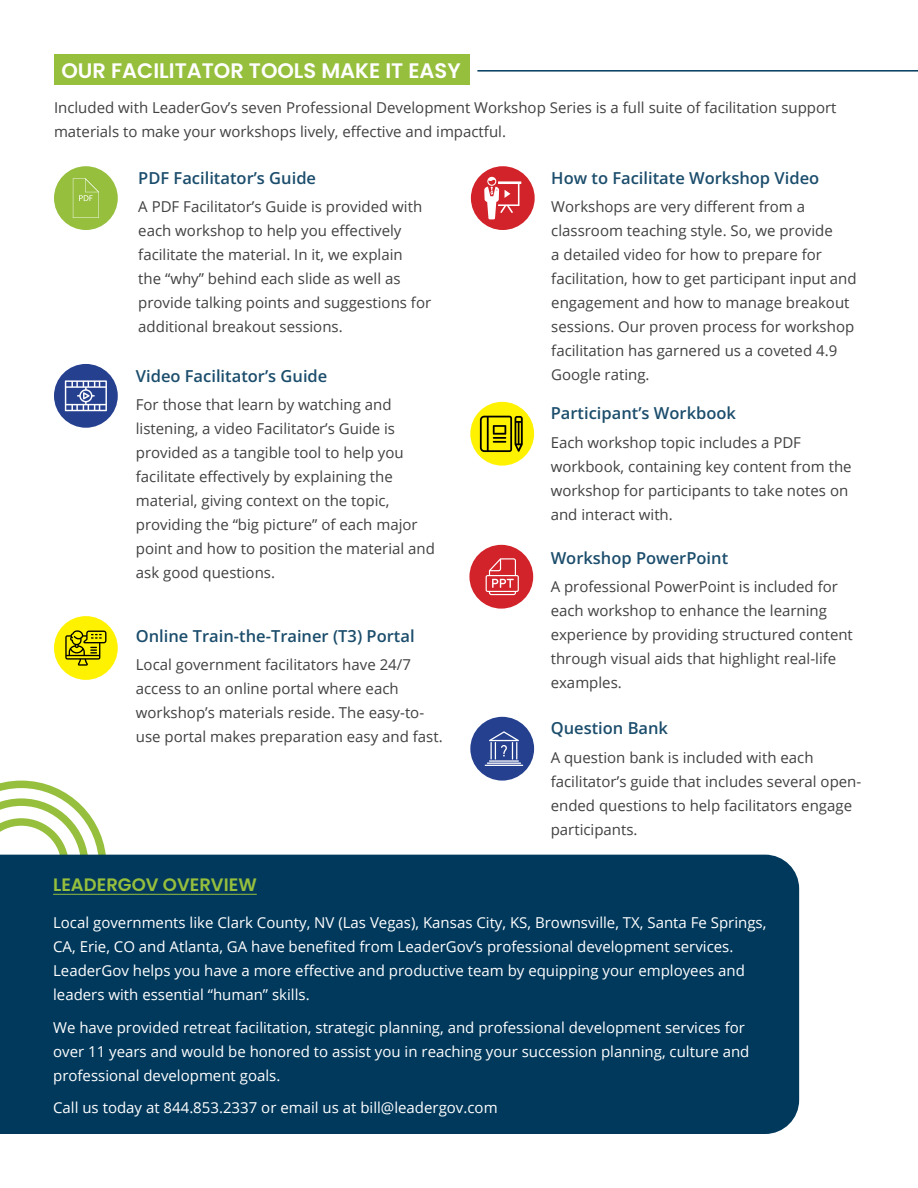
<style>
.page{position:relative;width:918px;height:1188px;background:#fff}
.page>*{position:absolute;margin:0;border:0;box-sizing:border-box;transform-origin:0 0}
.t1{font:600 21px "Poppins";color:#fff}
.t2{font:600 18px "Poppins";color:#96bf3d}
.t3{font:600 16.5px "Open Sans";color:#1b4d6c}
.t4{font:15px/24px "Open Sans";color:#414042}
.t5{font:15px/24px "Open Sans";color:#fff}
</style>
<div class="page">
<svg style="left:0;top:781px;width:106px;height:74px"></svg>
<div style="left:54px;top:54px;width:415px;height:31px;background:#96bf3d"></div>
<div style="left:0;top:855px;width:799px;height:279px;background:#01395c"></div>
<hr style="left:53px;top:894px;width:204px;height:1px;background:#96bf3d">
<div style="left:54px;top:166px;width:64px;height:64px;background:#96bf3d;border-radius:50%"></div>
<div style="left:471px;top:166px;width:64px;height:64px;background:#d2232a;border-radius:50%"></div>
<div style="left:470px;top:402px;width:64px;height:64px;background:#fff200;border-radius:50%"></div>
<div style="left:469px;top:545px;width:64px;height:64px;background:#d2232a;border-radius:50%"></div>
<div style="left:470px;top:717px;width:64px;height:64px;background:#25408f;border-radius:50%"></div>
<div style="left:54px;top:364px;width:64px;height:64px;background:#25408f;border-radius:50%"></div>
<div style="left:54px;top:616px;width:64px;height:64px;background:#fff200;border-radius:50%"></div>
<hr style="left:477px;top:70px;width:441px;height:2px;background:#01395c">
<svg style="left:73px;top:178px;width:26px;height:40px"></svg>
<svg style="left:65px;top:380px;width:42px;height:31px"></svg>
<svg style="left:65px;top:630px;width:41px;height:36px"></svg>
<svg style="left:484px;top:177px;width:37px;height:43px"></svg>
<svg style="left:480px;top:416px;width:43px;height:36px"></svg>
<svg style="left:486px;top:558px;width:33px;height:37px"></svg>
<svg style="left:489px;top:731px;width:30px;height:29px"></svg>
<hr style="left:489px;top:760px;width:30px;height:2px;background:#fff">
<hr style="left:487px;top:763px;width:34px;height:1px;background:#fff">
<hr style="left:485px;top:765px;width:38px;height:1px;background:#fff">
<h1 class="t1" style="left:62px;top:58px;width:401px">OUR FACILITATOR TOOLS MAKE IT EASY</h1>
<p class="t4" style="left:54px;top:95px;width:784px">Included with LeaderGov’s seven Professional Development Workshop Series is a full suite of facilitation support materials to make your workshops lively, effective and impactful.</p>
<p class="t3" style="left:138px;top:167px;width:179px">PDF Facilitator’s Guide</p>
<p class="t4" style="left:138px;top:194px;width:294px">A PDF Facilitator’s Guide is provided with each workshop to help you effectively facilitate the material. In it, we explain<br>the “why” behind each slide as well as provide talking points and suggestions for additional breakout sessions.</p>
<p class="t3" style="left:136px;top:364px;width:193px">Video Facilitator’s Guide</p>
<p class="t4" style="left:136px;top:392px;width:301px">For those that learn by watching and listening, a video Facilitator’s Guide is provided as a tangible tool to help you facilitate effectively by explaining the material, giving context on the topic, providing the “big picture” of each major point and how to position the material and ask good questions.</p>
<p class="t3" style="left:551px;top:167px;width:270px">How to Facilitate Workshop Video</p>
<p class="t4" style="left:551px;top:194px;width:307px">Workshops are very different from a classroom teaching style. So, we provide<br>a detailed video for how to prepare for facilitation, how to get participant input and engagement and how to manage breakout sessions. Our proven process for workshop facilitation has garnered us a coveted 4.9<br>Google rating.</p>
<p class="t3" style="left:551px;top:402px;width:187px">Participant’s Workbook</p>
<p class="t4" style="left:551px;top:430px;width:302px">Each workshop topic includes a PDF workbook, containing key content from the workshop for participants to take notes on and interact with.</p>
<p class="t3" style="left:551px;top:547px;width:179px">Workshop PowerPoint</p>
<p class="t4" style="left:551px;top:575px;width:304px">A professional PowerPoint is included for each workshop to enhance the learning experience by providing structured content through visual aids that highlight real-life examples.</p>
<p class="t3" style="left:551px;top:717px;width:119px">Question Bank</p>
<p class="t4" style="left:551px;top:745px;width:312px">A question bank is included with each facilitator’s guide that includes several open&shy;ended questions to help facilitators engage participants.</p>
<p class="t3" style="left:136px;top:624px;width:280px">Online Train-the-Trainer (T3) Portal</p>
<p class="t4" style="left:136px;top:652px;width:308px">Local government facilitators have 24/7 access to an online portal where each workshop’s materials reside. The easy-to&shy;use portal makes preparation easy and fast.</p>
<p class="t2" style="left:53px;top:874px;width:205px">LEADERGOV OVERVIEW</p>
<p class="t5" style="left:53px;top:910px;width:715px">Local governments like Clark County, NV (Las Vegas), Kansas City, KS, Brownsville, TX, Santa Fe Springs, CA, Erie, CO and Atlanta, GA have benefited from LeaderGov’s professional development services.<br>LeaderGov helps you have a more effective and productive team by equipping your employees and leaders with essential “human” skills.</p>
<p class="t5" style="left:53px;top:1015px;width:698px">We have provided retreat facilitation, strategic planning, and professional development services for over 11 years and would be honored to assist you in reaching your succession planning, culture and professional development goals.</p>
<p class="t5" style="left:53px;top:1095px;width:446px">Call us today at 844.853.2337 or email us at bill@leadergov.com</p>
</div>
